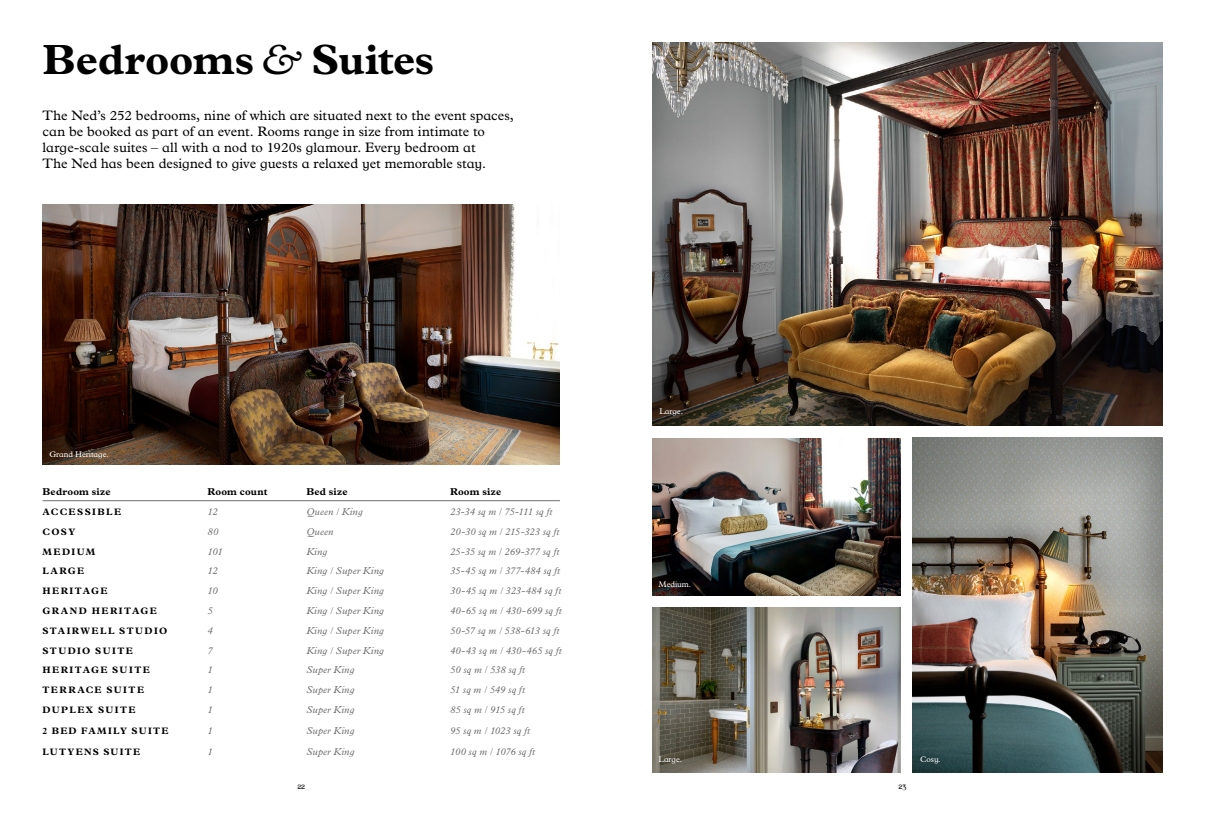
<style>
.page{position:relative;width:1205px;height:815px;background:#fff}
.page>*{position:absolute;margin:0;border:0;box-sizing:border-box;transform-origin:0 0}
.t1{font:700 42.5px "Plantin MT Schlbk";letter-spacing:-.005em;color:#000}
.t2{font:13.75px/16.2px "Plantin MT Schlbk";letter-spacing:.005em;color:#000}
.t3{font:italic 10px "Plantin MT Schlbk";letter-spacing:.015em;color:#706f6f}
.t4{font:700 10px "Plantin MT Schlbk";letter-spacing:.02em;color:#000}
.t5{font:italic 10px "Plantin MT Schlbk";letter-spacing:-.005em;color:#706f6f}
.t6{font:700 9.38px "Plantin MT Schlbk";letter-spacing:.15em;color:#000}
.t7{font:8.75px "NED Numerals";color:#000}
.t8{font:8.12px "Plantin MT Schlbk";letter-spacing:-.01em;color:#fff}
.s1{font-weight:400;font-style:italic}
</style>
<div class="page">
<img style="left:43px;top:204px;width:517px;height:260px">
<img style="left:652px;top:43px;width:510px;height:382px">
<img style="left:652px;top:607px;width:248px;height:165px">
<img style="left:652px;top:438px;width:248px;height:157px">
<img style="left:912px;top:437px;width:250px;height:335px">
<hr style="left:43px;top:500px;width:517px;height:1px;background:#706f6f">
<h1 class="t1" style="left:43px;top:34px;width:393px">Bedrooms <span class="s1">&amp;</span> Suites</h1>
<p class="t2" style="left:43px;top:107px;width:473px">The Ned’s 252 bedrooms, nine of which are situated next to the event spaces, can be booked as part of an event. Rooms range in size from intimate to large-scale suites – all with a nod to 1920s glamour. Every bedroom at<br>The Ned has been designed to give guests a relaxed yet memorable stay.</p>
<p class="t8" style="left:50px;top:450px;width:61px">Grand Heritage.</p>
<p class="t4" style="left:43px;top:486px;width:70px">Bedroom size</p>
<p class="t4" style="left:208px;top:486px;width:61px">Room count</p>
<p class="t4" style="left:306px;top:486px;width:43px">Bed size</p>
<p class="t4" style="left:450px;top:486px;width:53px">Room size</p>
<p class="t6" style="left:43px;top:506px;width:80px">ACCESSIBLE</p>
<p class="t3" style="left:208px;top:506px;width:12px">12</p>
<p class="t3" style="left:306px;top:506px;width:58px">Queen / King</p>
<p class="t5" style="left:450px;top:506px;width:104px">23-34 sq m / 75-111 sq ft</p>
<p class="t6" style="left:43px;top:526px;width:34px">COSY</p>
<p class="t3" style="left:208px;top:526px;width:12px">80</p>
<p class="t3" style="left:306px;top:526px;width:29px">Queen</p>
<p class="t3" style="left:450px;top:526px;width:111px">20-30 sq m / 215-323 sq ft</p>
<p class="t6" style="left:43px;top:546px;width:54px">MEDIUM</p>
<p class="t3" style="left:208px;top:545px;width:17px">101</p>
<p class="t3" style="left:306px;top:545px;width:23px">King</p>
<p class="t3" style="left:450px;top:545px;width:111px">25-35 sq m / 269-377 sq ft</p>
<p class="t6" style="left:43px;top:566px;width:43px">LARGE</p>
<p class="t3" style="left:208px;top:565px;width:12px">12</p>
<p class="t3" style="left:306px;top:565px;width:79px">King / Super King</p>
<p class="t3" style="left:450px;top:565px;width:112px">35-45 sq m / 377-484 sq ft</p>
<p class="t6" style="left:43px;top:585px;width:66px">HERITAGE</p>
<p class="t3" style="left:208px;top:585px;width:12px">10</p>
<p class="t3" style="left:306px;top:585px;width:79px">King / Super King</p>
<p class="t3" style="left:450px;top:585px;width:113px">30-45 sq m / 323-484 sq ft</p>
<p class="t6" style="left:43px;top:605px;width:116px">GRAND HERITAGE</p>
<p class="t3" style="left:208px;top:605px;width:7px">5</p>
<p class="t3" style="left:306px;top:605px;width:79px">King / Super King</p>
<p class="t3" style="left:450px;top:605px;width:113px">40-65 sq m / 430-699 sq ft</p>
<p class="t6" style="left:43px;top:625px;width:126px">STAIRWELL STUDIO</p>
<p class="t3" style="left:208px;top:625px;width:7px">4</p>
<p class="t3" style="left:306px;top:625px;width:79px">King / Super King</p>
<p class="t3" style="left:450px;top:625px;width:111px">50-57 sq m / 538-613 sq ft</p>
<p class="t6" style="left:43px;top:645px;width:92px">STUDIO SUITE</p>
<p class="t3" style="left:208px;top:644px;width:7px">7</p>
<p class="t3" style="left:306px;top:644px;width:79px">King / Super King</p>
<p class="t3" style="left:450px;top:644px;width:113px">40-43 sq m / 430-465 sq ft</p>
<p class="t6" style="left:43px;top:665px;width:109px">HERITAGE SUITE</p>
<p class="t3" style="left:208px;top:664px;width:7px">1</p>
<p class="t3" style="left:306px;top:664px;width:50px">Super King</p>
<p class="t3" style="left:450px;top:664px;width:77px">50 sq m / 538 sq ft</p>
<p class="t6" style="left:43px;top:684px;width:103px">TERRACE SUITE</p>
<p class="t3" style="left:208px;top:684px;width:7px">1</p>
<p class="t3" style="left:306px;top:684px;width:50px">Super King</p>
<p class="t3" style="left:450px;top:684px;width:76px">51 sq m / 549 sq ft</p>
<p class="t6" style="left:43px;top:704px;width:95px">DUPLEX SUITE</p>
<p class="t3" style="left:208px;top:704px;width:7px">1</p>
<p class="t3" style="left:306px;top:704px;width:50px">Super King</p>
<p class="t3" style="left:450px;top:704px;width:76px">85 sq m / 915 sq ft</p>
<p class="t6" style="left:43px;top:725px;width:127px">2 BED FAMILY SUITE</p>
<p class="t3" style="left:208px;top:725px;width:7px">1</p>
<p class="t3" style="left:306px;top:725px;width:50px">Super King</p>
<p class="t3" style="left:450px;top:725px;width:82px">95 sq m / 1023 sq ft</p>
<p class="t6" style="left:43px;top:746px;width:99px">LUTYENS SUITE</p>
<p class="t3" style="left:208px;top:746px;width:7px">1</p>
<p class="t3" style="left:306px;top:746px;width:50px">Super King</p>
<p class="t3" style="left:450px;top:746px;width:87px">100 sq m / 1076 sq ft</p>
<p class="t8" style="left:659px;top:407px;width:25px">Large.</p>
<p class="t8" style="left:658px;top:579px;width:34px">Medium.</p>
<p class="t8" style="left:658px;top:754px;width:25px">Large.</p>
<p class="t7" style="left:297px;top:783px;width:9px">22</p>
<p class="t7" style="left:898px;top:783px;width:9px">23</p>
<p class="t8" style="left:920px;top:754px;width:22px">Cosy.</p>
</div>
